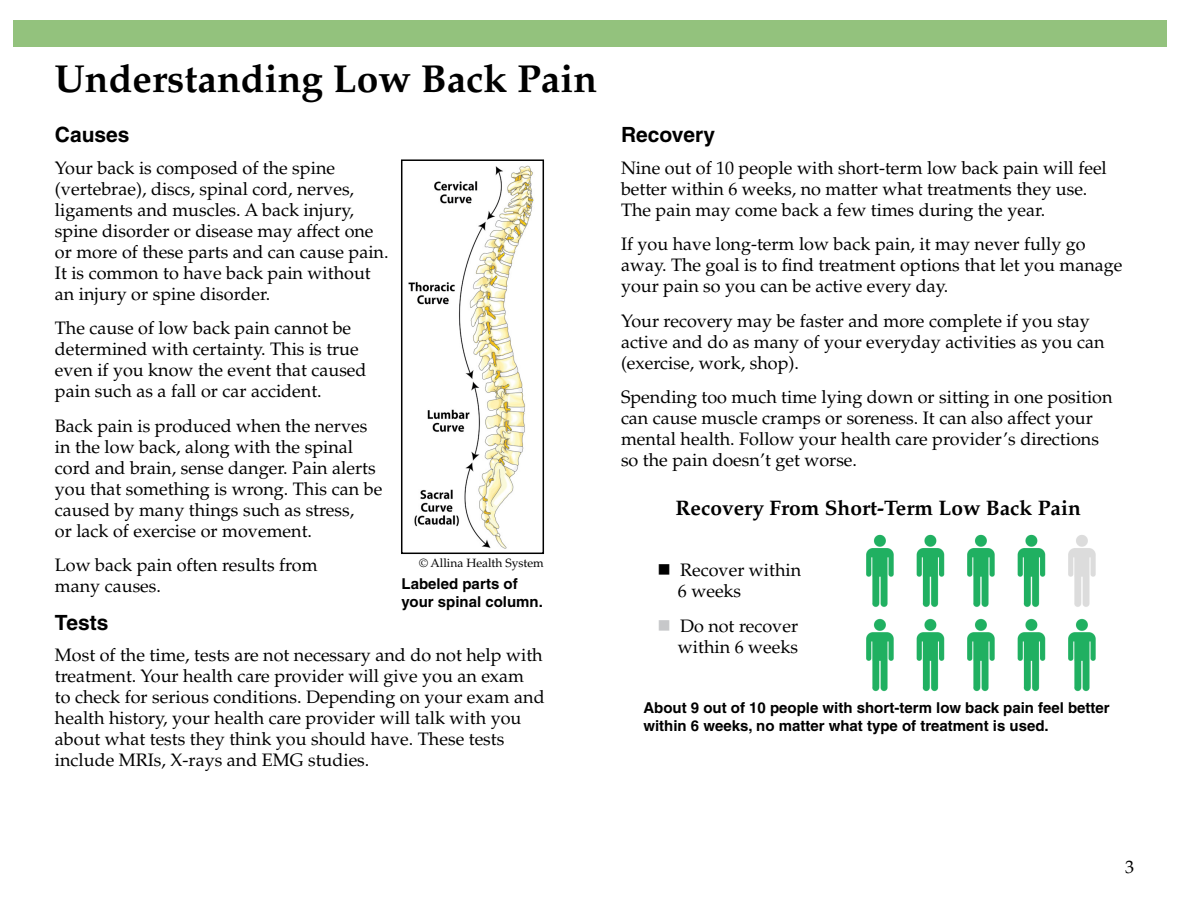
<style>
.page{position:relative;width:1188px;height:918px;background:#fff}
.page>*{position:absolute;margin:0;border:0;box-sizing:border-box;transform-origin:0 0}
.t1{font:700 39px "Palatino";color:#000}
.t2{font:700 21px "Palatino";color:#000}
.t3{font:700 21px "Helvetica";color:#000}
.t4{font:18px/21px "Palatino";color:#000}
.t5{font:700 15px/18px "Helvetica";color:#000}
.t6{font:12px "Palatino";color:#000}
.s1{color:#c7c8ca}
</style>
<div class="page">
<img style="left:866px;top:534px;width:230px;height:158px">
<img style="left:408px;top:165px;width:126px;height:384px">
<div style="left:401px;top:159px;width:143px;height:395px;border:2px solid #000"></div>
<div style="left:13px;top:20px;width:1154px;height:27px;background:#93c27d"></div>
<h1 class="t1" style="left:55px;top:56px;width:544px">Understanding Low Back Pain</h1>
<p class="t3" style="left:55px;top:122px;width:76px">Causes</p>
<p class="t4" style="left:55px;top:157px;width:335px">Your back is composed of the spine (vertebrae), discs, spinal cord, nerves, ligaments and muscles. A back injury, spine disorder or disease may affect one or more of these parts and can cause pain.<br>It is common to have back pain without an injury or spine disorder.</p>
<p class="t4" style="left:55px;top:318px;width:313px">The cause of low back pain cannot be determined with certainty. This is true even if you know the event that caused pain such as a fall or car accident.</p>
<p class="t4" style="left:55px;top:415px;width:329px">Back pain is produced when the nerves in the low back, along with the spinal cord and brain, sense danger. Pain alerts you that something is wrong. This can be caused by many things such as stress,<br>or lack of exercise or movement.</p>
<p class="t4" style="left:55px;top:555px;width:264px">Low back pain often results from many causes.</p>
<p class="t3" style="left:55px;top:609px;width:55px">Tests</p>
<p class="t4" style="left:55px;top:645px;width:491px">Most of the time, tests are not necessary and do not help with treatment. Your health care provider will give you an exam<br>to check for serious conditions. Depending on your exam and health history, your health care provider will talk with you about what tests they think you should have. These tests include MRIs, X-rays and EMG studies.</p>
<p class="t6" style="left:419px;top:556px;width:126px">© Allina Health System</p>
<p class="t5" style="left:402px;top:575px;width:143px">Labeled parts of your spinal column.</p>
<p class="t3" style="left:621px;top:122px;width:96px">Recovery</p>
<p class="t4" style="left:621px;top:157px;width:487px">Nine out of 10 people with short-term low back pain will feel better within 6 weeks, no matter what treatments they use.<br>The pain may come back a few times during the year.</p>
<p class="t4" style="left:621px;top:234px;width:503px">If you have long-term low back pain, it may never fully go away. The goal is to find treatment options that let you manage your pain so you can be active every day.</p>
<p class="t4" style="left:621px;top:310px;width:485px">Your recovery may be faster and more complete if you stay active and do as many of your everyday activities as you can (exercise, work, shop).</p>
<p class="t4" style="left:621px;top:387px;width:493px">Spending too much time lying down or sitting in one position can cause muscle cramps or soreness. It can also affect your mental health. Follow your health care provider’s directions so the pain doesn’t get worse.</p>
<p class="t2" style="left:675px;top:496px;width:407px">Recovery From Short-Term Low Back Pain</p>
<p class="t4" style="left:678px;top:560px;width:125px;text-indent:-20px">■ Recover within<br>6 weeks</p>
<p class="t4" style="left:658px;top:616px;width:142px;text-align:right"><span class="s1">■</span> Do not recover within 6 weeks</p>
<p class="t5" style="left:643px;top:699px;width:468px">About 9 out of 10 people with short-term low back pain feel better within 6 weeks, no matter what type of treatment is used.</p>
<p class="t4" style="left:1125px;top:857px;width:10px">3</p>
</div>
